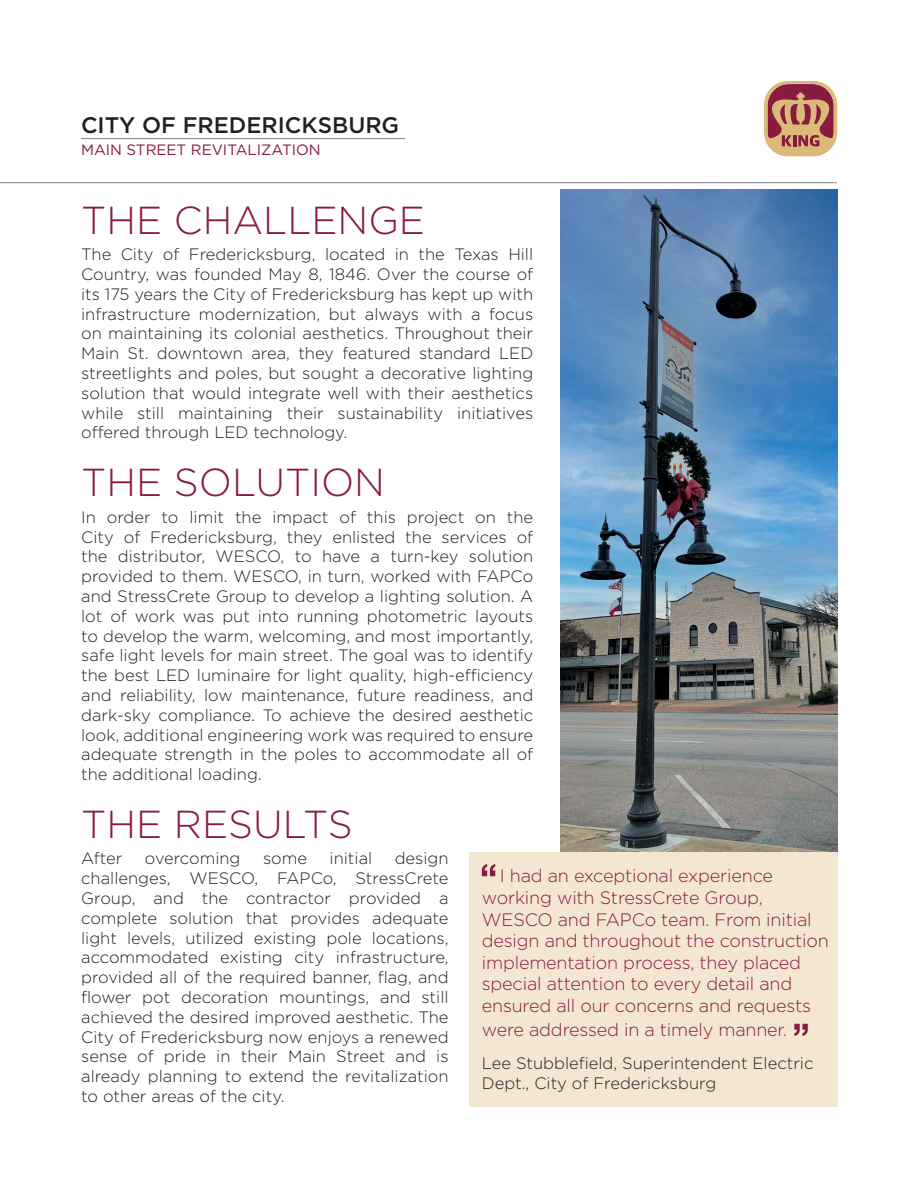
<style>
.page{position:relative;width:918px;height:1188px;background:#fff}
.page>*{position:absolute;margin:0;border:0;box-sizing:border-box;transform-origin:0 0}
.t1{font:300 39px "Gotham";color:#8a1b40}
.t2{font:500 22.5px "Gotham";color:#231f20}
.t3{font:300 18px/21.6px "Gotham";letter-spacing:-.01em;color:#8a1b40}
.t4{font:300 16.5px/19.8px "Gotham";color:#231f20;text-align:justify}
.t5{font:15px "Gotham";color:#8a1b40}
</style>
<div class="page">
<hr style="left:0;top:182px;width:837px;height:1px;background:#808285">
<svg style="left:764px;top:81px;width:73px;height:75px"></svg>
<hr style="left:81px;top:138px;width:324px;height:1px;background:#808285">
<img style="left:560px;top:189px;width:277px;height:663px">
<div style="left:469px;top:852px;width:368px;height:255px;background:#f3e7d1"></div>
<svg style="left:482px;top:864px;width:13px;height:12px"></svg>
<svg style="left:794px;top:1024px;width:14px;height:12px"></svg>
<p class="t2" style="left:81px;top:111px;width:320px">CITY OF FREDERICKSBURG</p>
<p class="t5" style="left:81px;top:140px;width:241px">MAIN STREET REVITALIZATION</p>
<p class="t1" style="left:81px;top:195px;width:345px">THE CHALLENGE</p>
<p class="t4" style="left:81px;top:244px;width:454px">The City of Fredericksburg, located in the Texas Hill Country, was founded May 8, 1846. Over the course of its 175 years the City of Fredericksburg has kept up with infrastructure modernization, but always with a focus on maintaining its colonial aesthetics. Throughout their Main St. downtown area, they featured standard LED streetlights and poles, but sought a decorative lighting solution that would integrate well with their aesthetics while still maintaining their sustainability initiatives offered through LED technology.</p>
<p class="t1" style="left:81px;top:458px;width:305px">THE SOLUTION</p>
<p class="t4" style="left:81px;top:507px;width:454px">In order to limit the impact of this project on the City of Fredericksburg, they enlisted the services of the distributor, WESCO, to have a turn-key solution provided to them. WESCO, in turn, worked with FAPCo and StressCrete Group to develop a lighting solution. A lot of work was put into running photometric layouts to develop the warm, welcoming, and most importantly, safe light levels for main street. The goal was to identify the best LED luminaire for light quality, high-efficiency and reliability, low maintenance, future readiness, and dark-sky compliance. To achieve the desired aesthetic look, additional engineering work was required to ensure adequate strength in the poles to accommodate all of the additional loading.</p>
<p class="t1" style="left:81px;top:799px;width:273px">THE RESULTS</p>
<p class="t4" style="left:81px;top:848px;width:43px">After</p>
<p class="t4" style="left:145px;top:848px;width:97px">overcoming</p>
<p class="t4" style="left:263px;top:848px;width:46px">some</p>
<p class="t4" style="left:330px;top:848px;width:44px">initial</p>
<p class="t4" style="left:81px;top:848px;width:369px;text-indent:314px">design challenges, WESCO, FAPCo, StressCrete Group, and the contractor provided a complete solution that provides adequate light levels, utilized existing pole locations, accommodated existing city infrastructure, provided all of the required banner, flag, and flower pot decoration mountings, and still achieved the desired improved aesthetic. The City of Fredericksburg now enjoys a renewed sense of pride in their Main Street and is already planning to extend the revitalization to other areas of the city.</p>
<p class="t3" style="left:482px;top:865px;width:349px;text-indent:18px">I had an exceptional experience working with StressCrete Group, WESCO and FAPCo team. From initial design and throughout the construction implementation process, they placed special attention to every detail and ensured all our concerns and requests</p>
<p class="t3" style="left:482px;top:1018px;width:307px">were addressed in a timely manner.</p>
<p class="t4" style="left:482px;top:1053px;width:333px">Lee Stubblefield, Superintendent Electric<br>Dept., City of Fredericksburg</p>
</div>
